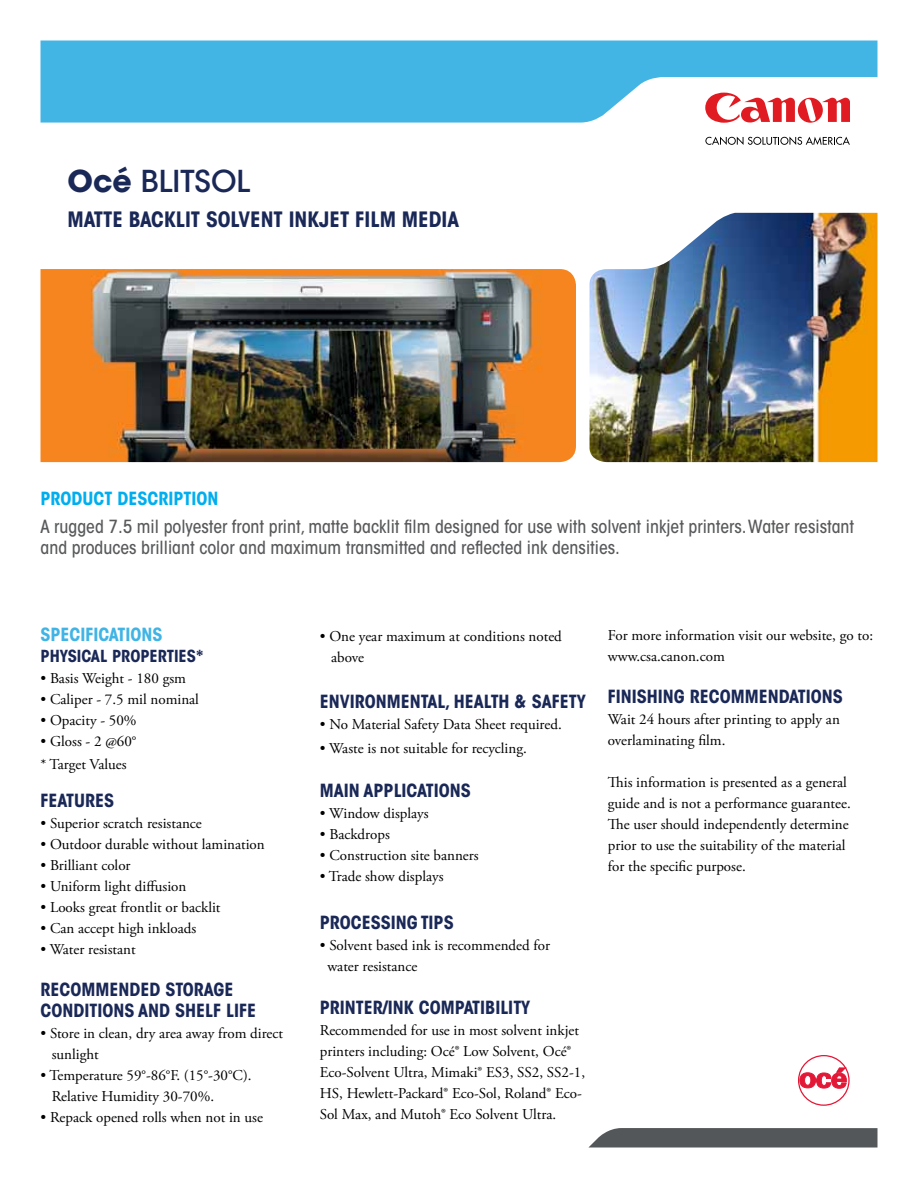
<style>
.page{position:relative;width:918px;height:1188px;background:#fff}
.page>*{position:absolute;margin:0;border:0;box-sizing:border-box;transform-origin:0 0}
.t1{font:500 30px "ITC Avant Garde Std";color:#1a2857}
.t2{font:700 condensed 21px "ITC Avant Garde Std";color:#1a2857}
.t3{font:500 condensed 18px/21px "ITC Avant Garde Std";color:#58595b}
.t4{font:700 condensed 18px/21px "ITC Avant Garde Std";color:#1a2857}
.t5{font:700 condensed 18px "ITC Avant Garde Std";color:#00aeef}
.t6{font:700 condensed 18px "ITC Avant Garde Std";color:#40b4e5}
.t7{font:700 condensed 16.5px "ITC Avant Garde Std";color:#1a2857}
.t8{font:15px/21px "Adobe Garamond Pro";color:#000}
.s1{font-weight:700}
</style>
<div class="page">
<svg style="left:40px;top:40px;width:838px;height:83px;background:#5abee7"></svg>
<img style="left:590px;top:213px;width:287px;height:249px">
<img style="left:40px;top:269px;width:536px;height:193px">
<svg style="left:705px;top:137px;width:145px;height:8px"></svg>
<svg style="left:705px;top:93px;width:145px;height:30px"></svg>
<svg style="left:588px;top:1128px;width:290px;height:20px;background:#5e6265"></svg>
<svg style="left:799px;top:1068px;width:49px;height:20px"></svg>
<div style="left:798px;top:1055px;width:52px;height:51px;border:1px solid #e31837;border-radius:50%"></div>
<h1 class="t1" style="left:68px;top:162px;width:184px"><span class="s1">Océ</span> BLITSOL</h1>
<h2 class="t2" style="left:68px;top:206px;width:393px">MATTE BACKLIT SOLVENT INKJET FILM MEDIA</h2>
<p class="t5" style="left:40px;top:487px;width:180px">PRODUCT DESCRIPTION</p>
<p class="t3" style="left:40px;top:516px;width:815px">A rugged 7.5 mil polyester front print, matte backlit film designed for use with solvent inkjet printers. Water resistant and produces brilliant color and maximum transmitted and reflected ink densities.</p>
<p class="t6" style="left:40px;top:623px;width:30px">SPECIFICATIONS</p>
<p class="t7" style="left:40px;top:646px;width:164px">PHYSICAL PROPERTIES*</p>
<p class="t8" style="left:40px;top:669px;width:147px">• Basis Weight - 180 gsm</p>
<p class="t8" style="left:40px;top:690px;width:160px">• Caliper - 7.5 mil nominal</p>
<p class="t8" style="left:40px;top:711px;width:98px">• Opacity - 50%</p>
<p class="t8" style="left:40px;top:731px;width:97px;line-height:22.5px">• Gloss - 2 @60° * Target Values</p>
<p class="t4" style="left:40px;top:789px;width:75px">FEATURES</p>
<p class="t8" style="left:40px;top:813px;width:163px">• Superior scratch resistance</p>
<p class="t8" style="left:40px;top:834px;width:226px">• Outdoor durable without lamination</p>
<p class="t8" style="left:40px;top:855px;width:92px">• Brilliant color</p>
<p class="t8" style="left:40px;top:876px;width:147px">• Uniform light diffusion</p>
<p class="t8" style="left:40px;top:897px;width:182px">• Looks great frontlit or backlit</p>
<p class="t8" style="left:40px;top:918px;width:157px">• Can accept high inkloads</p>
<p class="t8" style="left:40px;top:939px;width:97px">• Water resistant</p>
<p class="t4" style="left:40px;top:978px;width:217px">RECOMM ENDED STORAGE<br>CONDITIONS AND SHELF LIFE</p>
<p class="t8" style="left:52px;top:1023px;width:233px;text-indent:-11px">• Store in clean, dry area away from direct sunlight</p>
<p class="t8" style="left:52px;top:1065px;width:201px;text-indent:-11px">• Temperature 59°-86°F. (15°-30°C).<br>Relative Humidity 30-70%.</p>
<p class="t8" style="left:40px;top:1107px;width:224px">• Repack opened rolls when not in use</p>
<p class="t8" style="left:331px;top:627px;width:232px;text-indent:-11px">• One year maximum at conditions noted above</p>
<p class="t4" style="left:320px;top:691px;width:267px">ENVIRONMENTAL, HEALTH &amp; SAFETY</p>
<p class="t8" style="left:320px;top:714px;width:243px">• No Material Safety Data Sheet required.</p>
<p class="t8" style="left:320px;top:738px;width:208px">• Waste is not suitable for recycling.</p>
<p class="t4" style="left:320px;top:780px;width:152px">MAIN APPLICATIONS</p>
<p class="t8" style="left:320px;top:803px;width:110px">• Window displays</p>
<p class="t8" style="left:320px;top:824px;width:72px">• Backdrops</p>
<p class="t8" style="left:320px;top:845px;width:160px">• Construction site banners</p>
<p class="t8" style="left:320px;top:866px;width:125px">• Trade show displays</p>
<p class="t4" style="left:320px;top:912px;width:124px">PROCESSING TIPS</p>
<p class="t8" style="left:327px;top:935px;width:224px;text-indent:-8px">• Solvent based ink is recommended for water resistance</p>
<p class="t4" style="left:320px;top:997px;width:212px">PRINTER/INK COMPATIBILITY</p>
<p class="t8" style="left:320px;top:1021px;width:267px">Recommended for use in most solvent inkjet printers including: Océ® Low Solvent, Océ® Eco-Solvent Ultra, Mimaki® ES3, SS2, SS2-1, HS, Hewlett-Packard® Eco-Sol, Roland® Eco-Sol Max, and Mutoh® Eco Solvent Ultra.</p>
<p class="t8" style="left:608px;top:625px;width:267px">For more information visit our website, go to: www.csa.canon.com</p>
<p class="t4" style="left:608px;top:686px;width:236px">FINISHING RECOMM ENDATIONS</p>
<p class="t8" style="left:608px;top:709px;width:234px">Wait 24 hours after printing to apply an overlaminating film.</p>
<p class="t8" style="left:608px;top:772px;width:244px">This information is presented as a general guide and is not a performance guarantee.<br>The user should independently determine prior to use the suitability of the material for the specific purpose.</p>
</div>
